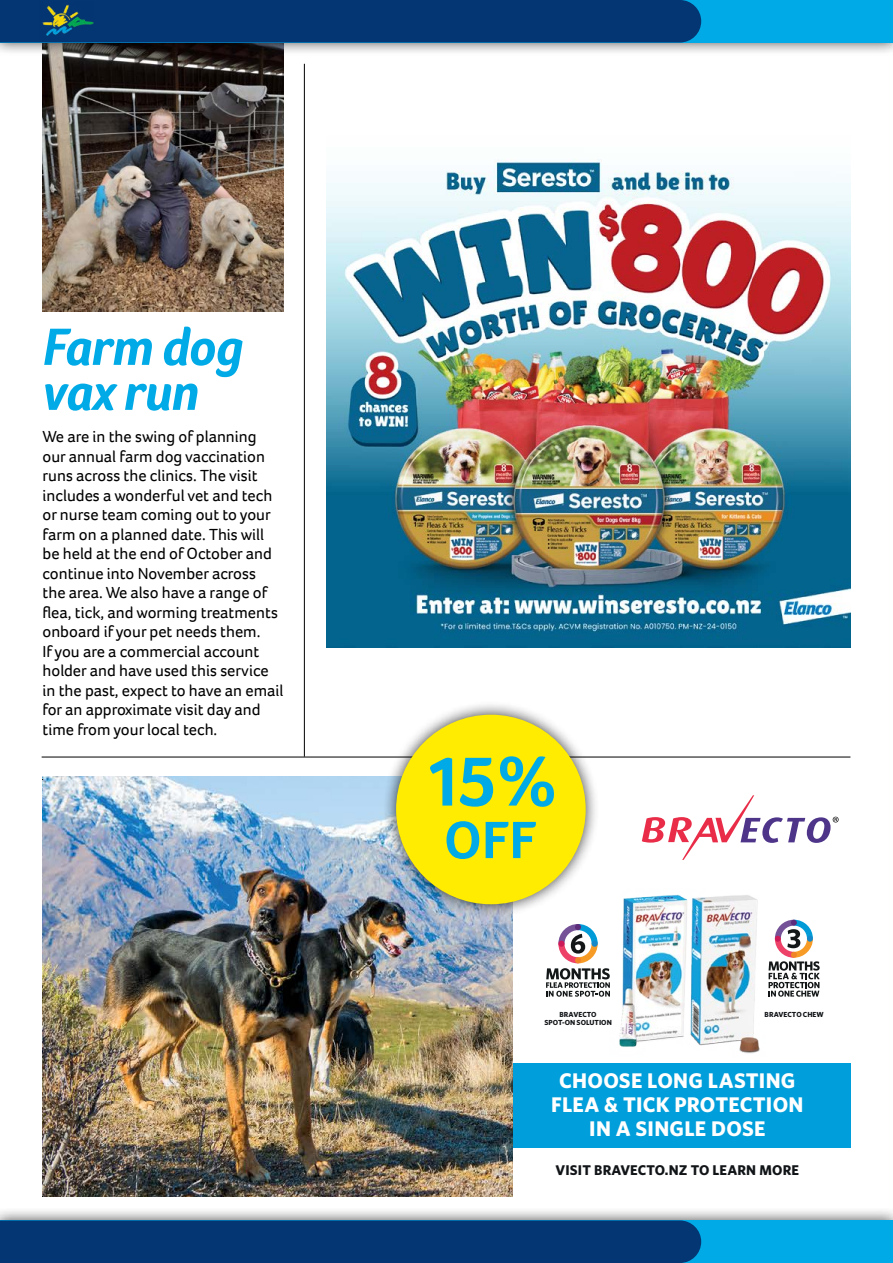
<style>
.page{position:relative;width:893px;height:1263px;background:#fff}
.page>*{position:absolute;margin:0;border:0;box-sizing:border-box;transform-origin:0 0}
.t1{font:700 72px "Foco";color:#00aae7}
.t2{font:italic 700 54px/45px "Foco";letter-spacing:-.02em;color:#00aae7}
.t3{font:italic 700 54px "Foco";color:#fff}
.t4{font:700 54px "Foco";color:#00aae7}
.t5{font:700 21.15px/24px "Whitney";letter-spacing:.01em;color:#fff;text-align:center}
.t6{font:16.5px/19.5px "Foco";color:#000}
.t7{font:700 14.1px "Whitney";letter-spacing:.01em;color:#121518}
.t8{font:700 7.35px "Whitney";color:#121518}
</style>
<div class="page">
<hr style="left:42px;top:757px;width:808px;height:1px;background:#000">
<img style="left:43px;top:57px;width:240px;height:254px">
<div style="left:0;top:0;width:893px;height:57px;background:#000;opacity:.75"></div>
<div style="left:0;top:0;width:893px;height:43px;background:#00aae7"></div>
<div style="left:0;top:0;width:701px;height:43px;background:#043673"></div>
<img style="left:38px;top:0;width:57px;height:43px">
<div style="left:0;top:1206px;width:893px;height:57px;background:#000;opacity:.75"></div>
<div style="left:0;top:1220px;width:893px;height:43px;background:#00aae7"></div>
<div style="left:0;top:1220px;width:701px;height:43px;background:#043673"></div>
<hr style="left:304px;top:64px;width:1px;height:693px;background:#000">
<img style="left:326px;top:159px;width:524px;height:489px">
<div style="left:510px;top:1063px;width:340px;height:85px;background:#009eda"></div>
<img style="left:42px;top:777px;width:471px;height:420px">
<svg style="left:642px;top:795px;width:197px;height:65px"></svg>
<img style="left:619px;top:894px;width:141px;height:160px">
<svg style="left:769px;top:920px;width:51px;height:77px"></svg>
<svg style="left:546px;top:924px;width:64px;height:73px"></svg>
<div style="left:382px;top:701px;width:218px;height:217px;background:#000;opacity:.75"></div>
<div style="left:396px;top:715px;width:190px;height:189px;background:#ffec00;border-radius:50%"></div>
<h2 class="t2" style="left:43px;top:324px;width:202px">Farm dog vax run</h2>
<p class="t6" style="left:43px;top:427px;width:242px">We are in the swing of planning our annual farm dog vaccination runs across the clinics. The visit includes a wonderful vet and tech or nurse team coming out to your farm on a planned date. This will be held at the end of October and continue into November across<br>the area. We also have a range of flea, tick, and worming treatments onboard if your pet needs them.<br>If you are a commercial account holder and have used this service in the past, expect to have an email for an approximate visit day and time from your local tech.</p>
<h2 class="t3" style="left:43px;top:533px;width:68px">???</h2>
<h1 class="t1" style="left:424px;top:734px;width:135px">15%</h1>
<h2 class="t4" style="left:444px;top:804px;width:94px">OFF</h2>
<p class="t8" style="left:560px;top:1009px;width:39px">BRAVECTO</p>
<p class="t8" style="left:765px;top:1009px;width:61px">BRAVECTO CHEW</p>
<p class="t8" style="left:544px;top:1017px;width:69px">SPOT-ON SOLUTION</p>
<p class="t5" style="left:551px;top:1068px;width:254px">CHOOSE LONG LASTING<br>FLEA &amp; TICK PROTECTION<br>IN A SINGLE DOSE</p>
<p class="t7" style="left:556px;top:1160px;width:245px">VISIT BRAVECTO.NZ TO LEARN MORE</p>
</div>
